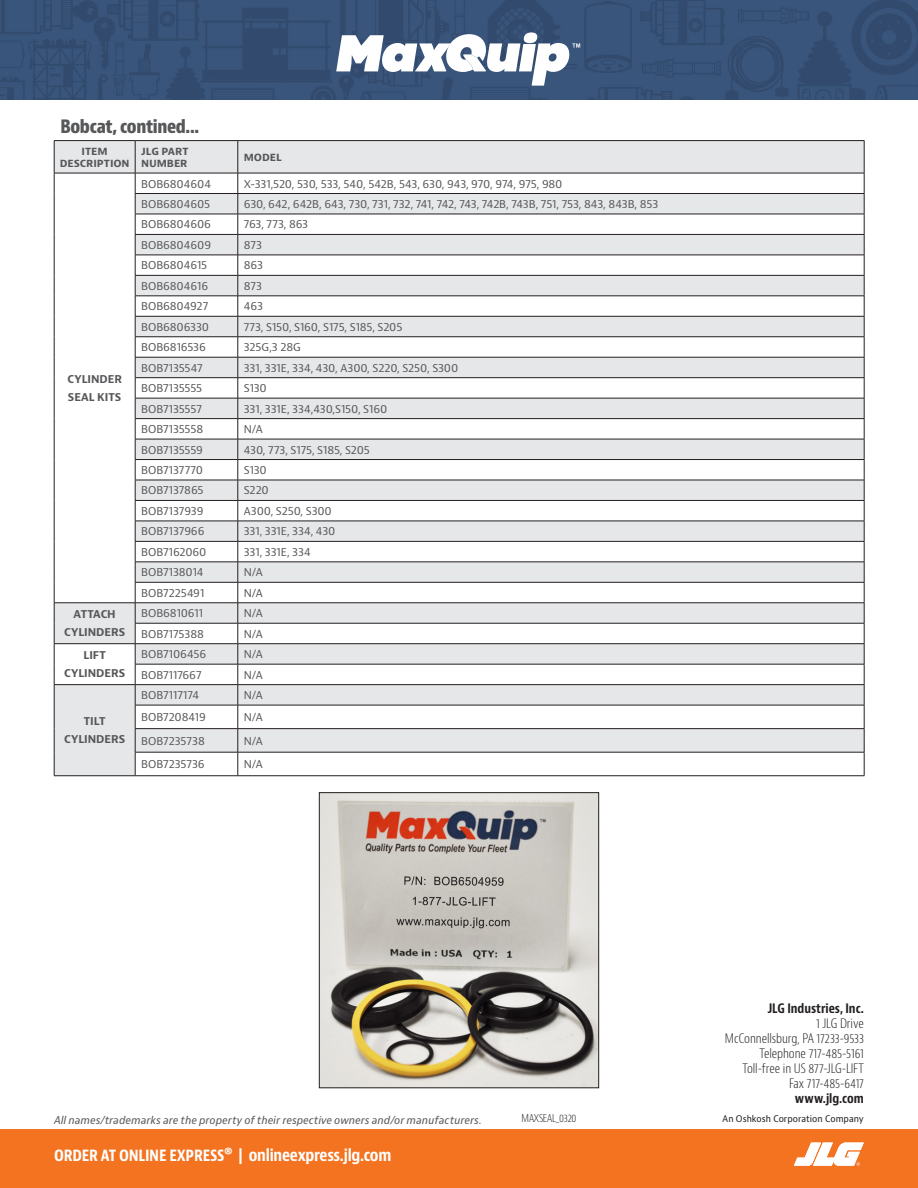
<style>
.page{position:relative;width:918px;height:1188px;background:#fff}
.page>*{position:absolute;margin:0;border:0;box-sizing:border-box;transform-origin:0 0}
.jlg-Bullet_BC{font:800 condensed 18px "Bernino Sans";letter-spacing:-.02em;color:#57585a}
.jlg-Running_Footer{font:700 condensed 16.5px "Bernino Sans";letter-spacing:-.015em;color:#fff}
.JLG-TailText{font:300 condensed 12.75px "Bernino Sans";letter-spacing:-.005em;color:#231f20}
.JLG-TailBold{font:700 condensed 12.75px "Bernino Sans";letter-spacing:-.005em;color:#231f20}
.jlg-Bullet_BC-2{font:10.5px "Bernino Sans";letter-spacing:-.01em;color:#57585a}
.jlg-Bullet_BC-3{font:700 10.5px/18px "Bernino Sans";letter-spacing:-.005em;color:#57585a;text-align:center}
.jlg-Bullet_BC-4{font:italic 10.5px "Bernino Sans";letter-spacing:-.005em;color:#57585a}
.t1{font:300 condensed 10.5px "Bernino Sans";letter-spacing:-.015em;color:#231f20}
.JLG-OshKoshSig{font:9px "Bernino Sans";letter-spacing:.005em;color:#231f20;scale:.95 1}
</style>
<div class="page">
<img style="left:0;top:0;width:918px;height:100px">
<svg style="left:336px;top:28px;width:244px;height:58px"></svg>
<div style="left:0;top:1129px;width:918px;height:59px;background:#f47321"></div>
<svg style="left:794px;top:1143px;width:70px;height:23px"></svg>
<img style="left:321px;top:794px;width:276px;height:292px">
<div style="left:319px;top:792px;width:280px;height:296px;border:1px solid #231f20"></div>
<hr style="left:54px;top:140px;width:81px;height:1px;background:#231f20">
<hr style="left:135px;top:140px;width:103px;height:1px;background:#231f20">
<hr style="left:238px;top:140px;width:626px;height:1px;background:#231f20">
<svg style="left:54px;top:141px;width:811px;height:635px"></svg>
<hr style="left:54px;top:775px;width:81px;height:1px;background:#231f20">
<hr style="left:135px;top:775px;width:103px;height:1px;background:#231f20">
<hr style="left:238px;top:775px;width:626px;height:1px;background:#231f20">
<p class="jlg-Bullet_BC" style="left:60px;top:116px;width:140px">Bobcat, contined...</p>
<p class="jlg-Bullet_BC-3" style="left:60px;top:145px;width:72px;line-height:12px">ITEM<br>DESCRIPTION</p>
<p class="jlg-Bullet_BC-3" style="left:141px;top:145px;width:49px;line-height:12px;text-align:left">JLG PART<br>NUMBER</p>
<p class="jlg-Bullet_BC-3" style="left:244px;top:148px;width:39px">MODEL</p>
<p class="jlg-Bullet_BC-3" style="left:67px;top:371px;width:56px;text-align:left">CYLINDER<br>SEAL KITS</p>
<p class="jlg-Bullet_BC-2" style="left:141px;top:177px;width:72px">BOB6804604</p>
<p class="jlg-Bullet_BC-2" style="left:244px;top:177px;width:320px">X-331,520, 530, 533, 540, 542B, 543, 630, 943, 970, 974, 975, 980</p>
<p class="jlg-Bullet_BC-2" style="left:141px;top:197px;width:71px">BOB6804605</p>
<p class="jlg-Bullet_BC-2" style="left:244px;top:197px;width:416px">630, 642, 642B, 643, 730, 731, 732, 741, 742, 743, 742B, 743B, 751, 753, 843, 843B, 853</p>
<p class="jlg-Bullet_BC-2" style="left:141px;top:218px;width:71px">BOB6804606</p>
<p class="jlg-Bullet_BC-2" style="left:244px;top:218px;width:66px">763, 773, 863</p>
<p class="jlg-Bullet_BC-2" style="left:141px;top:238px;width:71px">BOB6804609</p>
<p class="jlg-Bullet_BC-2" style="left:244px;top:238px;width:20px">873</p>
<p class="jlg-Bullet_BC-2" style="left:141px;top:259px;width:68px">BOB6804615</p>
<p class="jlg-Bullet_BC-2" style="left:244px;top:259px;width:21px">863</p>
<p class="jlg-Bullet_BC-2" style="left:141px;top:279px;width:68px">BOB6804616</p>
<p class="jlg-Bullet_BC-2" style="left:244px;top:279px;width:20px">873</p>
<p class="jlg-Bullet_BC-2" style="left:141px;top:300px;width:69px">BOB6804927</p>
<p class="jlg-Bullet_BC-2" style="left:244px;top:300px;width:21px">463</p>
<p class="jlg-Bullet_BC-2" style="left:141px;top:320px;width:69px">BOB6806330</p>
<p class="jlg-Bullet_BC-2" style="left:244px;top:320px;width:160px">773, S150, S160, S175, S185, S205</p>
<p class="jlg-Bullet_BC-2" style="left:141px;top:341px;width:66px">BOB6816536</p>
<p class="jlg-Bullet_BC-2" style="left:244px;top:341px;width:59px">325G,3 28G</p>
<p class="jlg-Bullet_BC-2" style="left:141px;top:361px;width:63px">BOB7135547</p>
<p class="jlg-Bullet_BC-2" style="left:244px;top:361px;width:216px">331, 331E, 334, 430, A300, S220, S250, S300</p>
<p class="jlg-Bullet_BC-2" style="left:141px;top:381px;width:63px">BOB7135555</p>
<p class="jlg-Bullet_BC-2" style="left:244px;top:381px;width:25px">S130</p>
<p class="jlg-Bullet_BC-2" style="left:141px;top:402px;width:62px">BOB7135557</p>
<p class="jlg-Bullet_BC-2" style="left:244px;top:402px;width:145px">331, 331E, 334,430,S150, S160</p>
<p class="jlg-Bullet_BC-2" style="left:141px;top:422px;width:64px">BOB7135558</p>
<p class="jlg-Bullet_BC-2" style="left:244px;top:422px;width:20px">N/A</p>
<p class="jlg-Bullet_BC-2" style="left:141px;top:443px;width:63px">BOB7135559</p>
<p class="jlg-Bullet_BC-2" style="left:244px;top:443px;width:128px">430, 773, S175, S185, S205</p>
<p class="jlg-Bullet_BC-2" style="left:141px;top:463px;width:63px">BOB7137770</p>
<p class="jlg-Bullet_BC-2" style="left:244px;top:463px;width:25px">S130</p>
<p class="jlg-Bullet_BC-2" style="left:141px;top:484px;width:64px">BOB7137865</p>
<p class="jlg-Bullet_BC-2" style="left:244px;top:484px;width:27px">S220</p>
<p class="jlg-Bullet_BC-2" style="left:141px;top:504px;width:64px">BOB7137939</p>
<p class="jlg-Bullet_BC-2" style="left:244px;top:504px;width:90px">A300, S250, S300</p>
<p class="jlg-Bullet_BC-2" style="left:141px;top:525px;width:65px">BOB7137966</p>
<p class="jlg-Bullet_BC-2" style="left:244px;top:525px;width:93px">331, 331E, 334, 430</p>
<p class="jlg-Bullet_BC-2" style="left:141px;top:545px;width:67px">BOB7162060</p>
<p class="jlg-Bullet_BC-2" style="left:244px;top:545px;width:69px">331, 331E, 334</p>
<p class="jlg-Bullet_BC-2" style="left:141px;top:566px;width:64px">BOB7138014</p>
<p class="jlg-Bullet_BC-2" style="left:244px;top:566px;width:20px">N/A</p>
<p class="jlg-Bullet_BC-2" style="left:141px;top:586px;width:65px">BOB7225491</p>
<p class="jlg-Bullet_BC-2" style="left:244px;top:586px;width:20px">N/A</p>
<p class="jlg-Bullet_BC-3" style="left:64px;top:606px;width:63px">ATTACH<br>CYLINDERS</p>
<p class="jlg-Bullet_BC-2" style="left:141px;top:607px;width:64px">BOB6810611</p>
<p class="jlg-Bullet_BC-2" style="left:244px;top:607px;width:20px">N/A</p>
<p class="jlg-Bullet_BC-2" style="left:141px;top:627px;width:64px">BOB7175388</p>
<p class="jlg-Bullet_BC-2" style="left:244px;top:627px;width:20px">N/A</p>
<p class="jlg-Bullet_BC-3" style="left:64px;top:647px;width:63px">LIFT<br>CYLINDERS</p>
<p class="jlg-Bullet_BC-2" style="left:141px;top:647px;width:67px">BOB7106456</p>
<p class="jlg-Bullet_BC-2" style="left:244px;top:647px;width:20px">N/A</p>
<p class="jlg-Bullet_BC-2" style="left:141px;top:668px;width:62px">BOB7117667</p>
<p class="jlg-Bullet_BC-2" style="left:244px;top:668px;width:20px">N/A</p>
<p class="jlg-Bullet_BC-3" style="left:64px;top:713px;width:63px">TILT<br>CYLINDERS</p>
<p class="jlg-Bullet_BC-2" style="left:141px;top:688px;width:60px">BOB7117174</p>
<p class="jlg-Bullet_BC-2" style="left:244px;top:688px;width:20px">N/A</p>
<p class="jlg-Bullet_BC-2" style="left:141px;top:710px;width:66px">BOB7208419</p>
<p class="jlg-Bullet_BC-2" style="left:244px;top:710px;width:20px">N/A</p>
<p class="jlg-Bullet_BC-2" style="left:141px;top:734px;width:65px">BOB7235738</p>
<p class="jlg-Bullet_BC-2" style="left:244px;top:734px;width:20px">N/A</p>
<p class="jlg-Bullet_BC-2" style="left:141px;top:758px;width:65px">BOB7235736</p>
<p class="jlg-Bullet_BC-2" style="left:244px;top:758px;width:20px">N/A</p>
<p class="jlg-Bullet_BC-4" style="left:54px;top:1113px;width:429px">All names/trademarks are the property of their respective owners and/or manufacturers.</p>
<p class="jlg-Running_Footer" style="left:54px;top:1145px;width:339px">ORDER AT ONLINE EXPRESS® | onlineexpress.jlg.com</p>
<p class="JLG-TailBold" style="left:768px;top:1001px;width:98px">JLG Industries, Inc.</p>
<p class="JLG-TailText" style="left:816px;top:1016px;width:49px">1 JLG Drive</p>
<p class="JLG-TailText" style="left:725px;top:1031px;width:141px">McConnellsburg, PA 17233-9533</p>
<p class="JLG-TailText" style="left:759px;top:1046px;width:106px">Telephone 717-485-5161</p>
<p class="JLG-TailText" style="left:742px;top:1061px;width:123px">Toll-free in US 877-JLG-LIFT</p>
<p class="JLG-TailText" style="left:789px;top:1076px;width:76px">Fax 717-485-6417</p>
<p class="JLG-TailBold" style="left:795px;top:1091px;width:71px">www.jlg.com</p>
<p class="t1" style="left:522px;top:1112px;width:56px">MAXSEAL_0320</p>
<p class="JLG-OshKoshSig" style="left:723px;top:1113px;width:150px">An Oshkosh Corporation Company</p>
</div>
